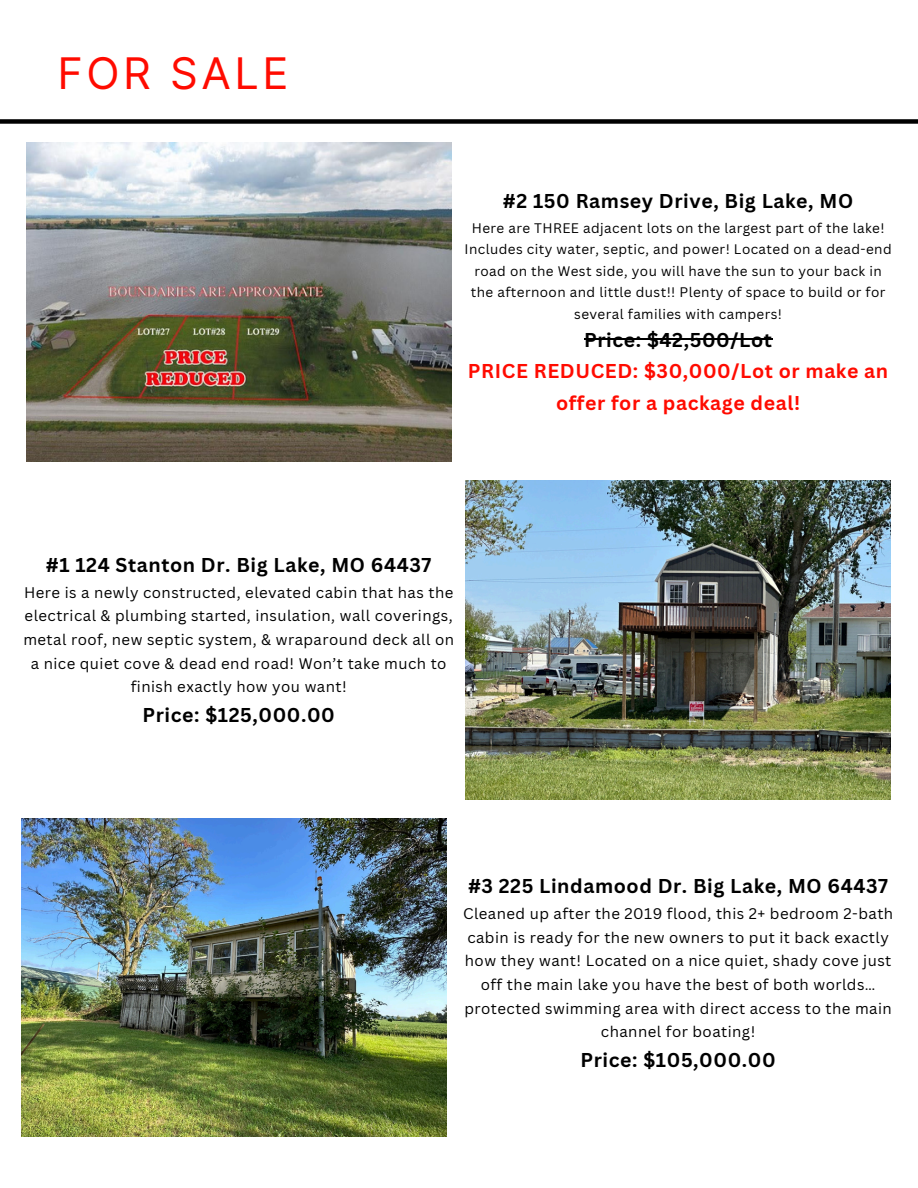
<style>
.page{position:relative;width:918px;height:1188px;background:#fff}
.page>*{position:absolute;margin:0;border:0;box-sizing:border-box;transform-origin:0 0}
.t1{font:43.5px "Inter";letter-spacing:.08em;color:#ff0b00}
.t2{font:700 19.5px "Canva Sans";letter-spacing:.03em;color:#000}
.t3{font:700 19.5px/31.5px "Canva Sans";letter-spacing:.03em;color:#ff0b00;text-align:center}
.t4{font:15px/23.7px "Canva Sans";letter-spacing:.03em;color:#000;text-align:center}
.t5{font:13.5px/21.3px "Canva Sans";letter-spacing:.03em;color:#000;text-align:center}
</style>
<div class="page">
<div style="left:0;top:119px;width:918px;height:5px;background:#000"></div>
<img style="left:26px;top:143px;width:426px;height:318px">
<hr style="left:584px;top:339px;width:189px;height:1px;background:#000">
<img style="left:466px;top:481px;width:425px;height:318px">
<img style="left:22px;top:818px;width:425px;height:319px">
<p class="t1" style="left:57px;top:47px;width:232px">FOR SALE</p>
<p class="t2" style="left:503px;top:187px;width:352px">#2 150 Ramsey Drive, Big Lake, MO</p>
<p class="t5" style="left:465px;top:217px;width:429px">Here are THREE adjacent lots on the largest part of the lake!<br>Includes city water, septic, and power! Located on a dead-end road on the West side, you will have the sun to your back in the afternoon and little dust!! Plenty of space to build or for several families with campers!</p>
<p class="t2" style="left:584px;top:326px;width:189px">Price: $42,500/Lot</p>
<p class="t3" style="left:468px;top:355px;width:422px">PRICE REDUCED: $30,000/Lot or make an offer for a package deal!</p>
<p class="t2" style="left:46px;top:551px;width:387px">#1 124 Stanton Dr. Big Lake, MO 64437</p>
<p class="t4" style="left:23px;top:580px;width:432px">Here is a newly constructed, elevated cabin that has the electrical &amp; plumbing started, insulation, wall coverings, metal roof, new septic system, &amp; wraparound deck all on a nice quiet cove &amp; dead end road! Won’t take much to finish exactly how you want!</p>
<p class="t2" style="left:142px;top:701px;width:194px">Price: $125,000.00</p>
<p class="t2" style="left:468px;top:873px;width:422px">#3 225 Lindamood Dr. Big Lake, MO 64437</p>
<p class="t4" style="left:463px;top:902px;width:432px">Cleaned up after the 2019 flood, this 2+ bedroom 2-bath cabin is ready for the new owners to put it back exactly how they want! Located on a nice quiet, shady cove just off the main lake you have the best of both worlds… protected swimming area with direct access to the main channel for boating!</p>
<p class="t2" style="left:581px;top:1046px;width:197px">Price: $105,000.00</p>
</div>
